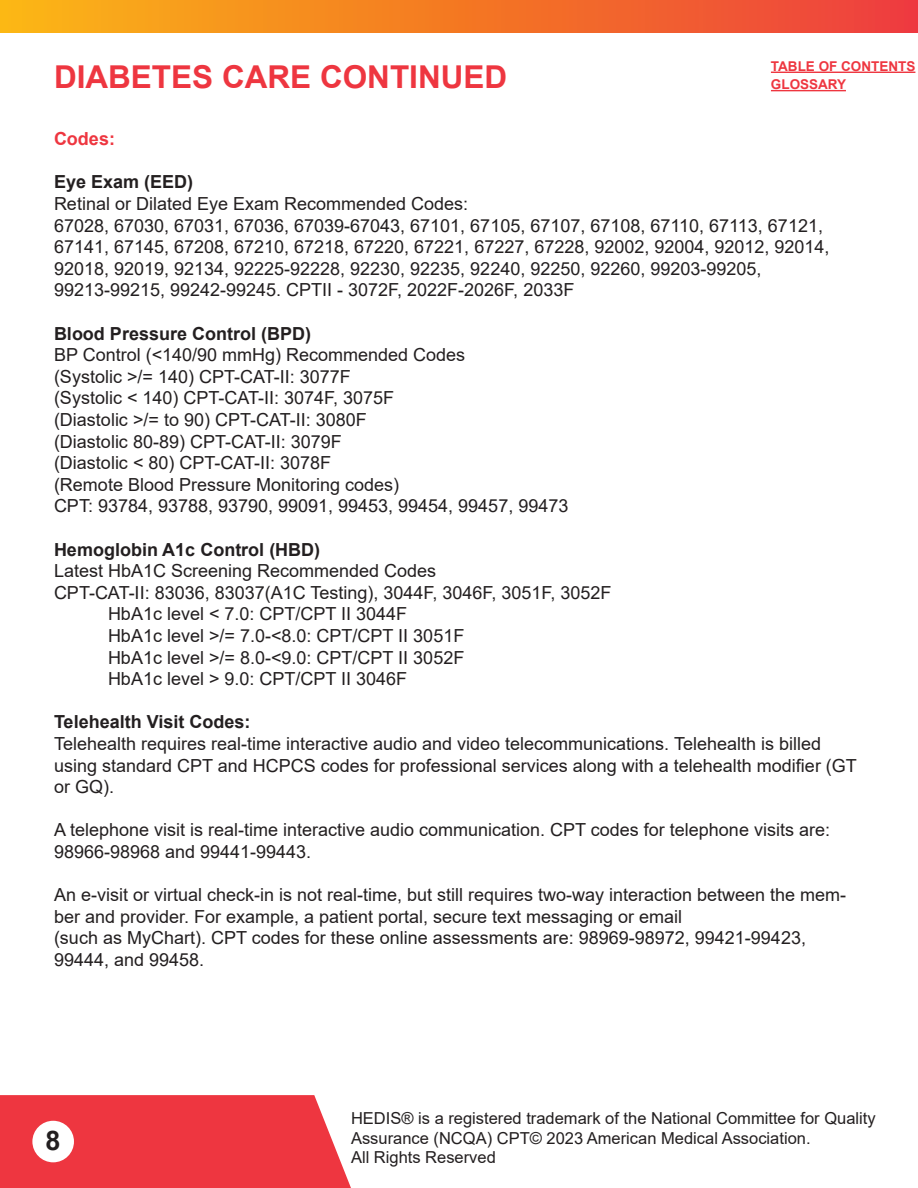
<style>
.page{position:relative;width:918px;height:1188px;background:#fff}
.page>*{position:absolute;margin:0;border:0;box-sizing:border-box;transform-origin:0 0}
.t1{font:700 31.5px "Arial";color:#ee3640}
.t2{font:700 27px "Arial";color:#231f20}
.t3{font:18px/21.6px "Arial";color:#231f20}
.t4{font:700 18px "Arial";color:#ee3640}
.t5{font:16.5px/19.8px "Arial";color:#231f20}
.t6{font:700 13.5px "Arial";color:#ee3640}
.s1{font-weight:700}
</style>
<div class="page">
<div style="left:0;top:1095px;width:351px;height:93px;background:#ee3640"></div>
<div style="left:32px;top:1121px;width:42px;height:41px;background:#fff;border-radius:50%"></div>
<div style="left:0;top:0;width:918px;height:32px;background:linear-gradient(to right,#fbb612,#ed3c3c)"></div>
<hr style="left:771px;top:72px;width:144px;height:1px;background:#ee3640">
<hr style="left:771px;top:90px;width:75px;height:1px;background:#ee3640">
<p class="t1" style="left:54px;top:54px;width:455px">DIABETES CARE CONTINUED</p>
<p class="t6" style="left:771px;top:57px;width:146px">TABLE OF CONTENTS</p>
<p class="t6" style="left:771px;top:75px;width:77px">GLOSSARY</p>
<p class="t4" style="left:54px;top:126px;width:63px">Codes:</p>
<p class="t3" style="left:54px;top:171px;width:777px"><span class="s1">Eye Exam (EED)<br></span>Retinal or Dilated Eye Exam Recommended Codes:<br>67028, 67030, 67031, 67036, 67039-67043, 67101, 67105, 67107, 67108, 67110, 67113, 67121, 67141, 67145, 67208, 67210, 67218, 67220, 67221, 67227, 67228, 92002, 92004, 92012, 92014, 92018, 92019, 92134, 92225-92228, 92230, 92235, 92240, 92250, 92260, 99203-99205,</p>
<p class="t3" style="left:54px;top:279px;width:522px">99213-99215, 99242-99245. CPTII - 3072F, 2022F-2026F, 2033F</p>
<p class="t3" style="left:54px;top:322px;width:516px"><span class="s1">Blood Pressure Control (BPD)<br></span>BP Control (&lt;140/90 mmHg) Recommended Codes<br>(Systolic &gt;/= 140) CPT-CAT-II: 3077F<br>(Systolic &lt; 140) CPT-CAT-II: 3074F, 3075F<br>(Diastolic &gt;/= to 90) CPT-CAT-II: 3080F<br>(Diastolic 80-89) CPT-CAT-II: 3079F<br>(Diastolic &lt; 80) CPT-CAT-II: 3078F<br>(Remote Blood Pressure Monitoring codes)<br>CPT: 93784, 93788, 93790, 99091, 99453, 99454, 99457, 99473</p>
<p class="t3" style="left:54px;top:538px;width:559px"><span class="s1">Hemoglobin A1c Control (HBD)<br></span>Latest HbA1C Screening Recommended Codes<br>CPT-CAT-II: 83036, 83037(A1C Testing), 3044F, 3046F, 3051F, 3052F</p>
<p class="t3" style="left:108px;top:603px;width:301px">HbA1c level &lt; 7.0: CPT/CPT II 3044F</p>
<p class="t3" style="left:108px;top:625px;width:358px">HbA1c level &gt;/= 7.0-&lt;8.0: CPT/CPT II 3051F</p>
<p class="t3" style="left:108px;top:646px;width:358px">HbA1c level &gt;/= 8.0-&lt;9.0: CPT/CPT II 3052F</p>
<p class="t3" style="left:108px;top:668px;width:301px">HbA1c level &gt; 9.0: CPT/CPT II 3046F</p>
<p class="t3" style="left:54px;top:711px;width:804px"><span class="s1">Telehealth Visit Codes:<br></span>Telehealth requires real-time interactive audio and video telecommunications. Telehealth is billed using standard CPT and HCPCS codes for professional services along with a telehealth modifier (GT or GQ).</p>
<p class="t3" style="left:54px;top:819px;width:778px">A telephone visit is real-time interactive audio communication. CPT codes for telephone visits are:<br>98966-98968 and 99441-99443.</p>
<p class="t3" style="left:54px;top:884px;width:794px">An e-visit or virtual check-in is not real-time, but still requires two-way interaction between the mem&shy;ber and provider. For example, a patient portal, secure text messaging or email<br>(such as MyChart). CPT codes for these online assessments are: 98969-98972, 99421-99423, 99444, and 99458.</p>
<p class="t2" style="left:45px;top:1121px;width:17px">8</p>
<p class="t5" style="left:351px;top:1108px;width:526px">HEDIS® is a registered trademark of the National Committee for Quality<br>Assurance (NCQA) CPT© 2023 American Medical Association.<br>All Rights Reserved</p>
</div>
